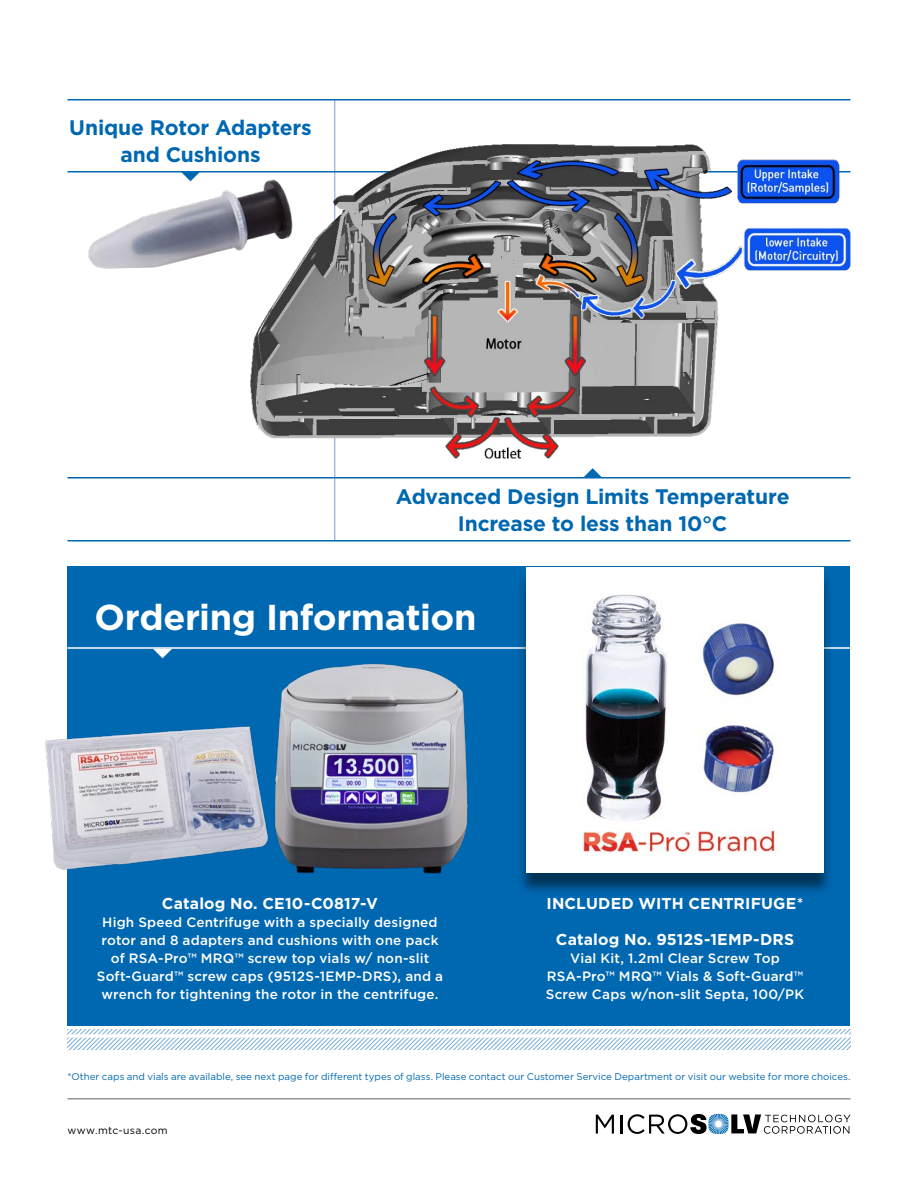
<style>
.page{position:relative;width:918px;height:1188px;background:#fff}
.page>*{position:absolute;margin:0;border:0;box-sizing:border-box;transform-origin:0 0}
.head{font:700 36px "Gotham";letter-spacing:-.01em;color:#fff}
.subhead_2{font:700 21px/27px "Gotham";letter-spacing:-.01em;color:#0067b1;text-align:center}
.body_copy{font:700 15.75px "Gotham";letter-spacing:.01em;color:#fff}
.body_copy-2{font:500 13.5px/18px "Gotham";letter-spacing:.015em;color:#fff;text-align:center}
.t1{font:10.35px "Gotham";letter-spacing:.035em;color:#000}
.footnote_size_copy{font:9.75px "Gotham";color:#0067b1}
.s1{font-weight:500}
</style>
<div class="page">
<svg style="left:68px;top:1029px;width:782px;height:20px"></svg>
<svg style="left:68px;top:1034px;width:782px;height:4px"></svg>
<div style="left:68px;top:567px;width:782px;height:459px;background:#0067b1"></div>
<img style="left:67px;top:99px;width:353px;height:295px">
<svg style="left:596px;top:1115px;width:18px;height:19px"></svg>
<svg style="left:620px;top:1115px;width:2px;height:19px"></svg>
<svg style="left:628px;top:1114px;width:223px;height:20px"></svg>
<hr style="left:68px;top:1098px;width:782px;height:2px;background:#939598">
<hr style="left:334px;top:100px;width:1px;height:442px;background:#7da0d2">
<hr style="left:68px;top:171px;width:782px;height:1px;background:#0067b1">
<hr style="left:68px;top:540px;width:782px;height:1px;background:#0067b1">
<hr style="left:68px;top:99px;width:782px;height:1px;background:#0067b1">
<hr style="left:68px;top:477px;width:782px;height:1px;background:#0067b1">
<img style="left:251px;top:144px;width:599px;height:314px">
<img style="left:45px;top:580px;width:423px;height:337px">
<svg style="left:181px;top:172px;width:19px;height:9px"></svg>
<svg style="left:584px;top:468px;width:18px;height:9px"></svg>
<hr style="left:68px;top:647px;width:782px;height:2px;background:#fff">
<svg style="left:153px;top:649px;width:19px;height:9px"></svg>
<div style="left:517px;top:571px;width:316px;height:325px;background:#000;opacity:.5"></div>
<img style="left:526px;top:567px;width:298px;height:306px">
<p class="subhead_2" style="left:69px;top:114px;width:244px">Unique Rotor Adapters and Cushions</p>
<p class="subhead_2" style="left:396px;top:483px;width:395px">Advanced Design Limits Temperature<br>Increase to less than 10°C</p>
<p class="head" style="left:94px;top:593px;width:384px">Ordering Information</p>
<p class="body_copy" style="left:162px;top:893px;width:218px">Catalog No. CE10-C0817-V</p>
<p class="body_copy-2" style="left:97px;top:913px;width:348px">High Speed Centrifuge with a specially designed rotor and 8 adapters and cushions with one pack of RSA-Pro™ MRQ™ screw top vials w/ non-slit Soft-Guard™ screw caps (9512S-1EMP-DRS), and a wrench for tightening the rotor in the centrifuge.</p>
<p class="body_copy" style="left:547px;top:893px;width:258px">INCLUDED WITH CENTRIFUGE<span class="s1">*</span></p>
<p class="body_copy" style="left:556px;top:929px;width:240px">Catalog No. 9512S-1EMP-DRS</p>
<p class="body_copy-2" style="left:546px;top:949px;width:260px">Vial Kit, 1.2ml Clear Screw Top<br>RSA-Pro™ MRQ™ Vials &amp; Soft-Guard™<br>Screw Caps w/non-slit Septa, 100/PK</p>
<p class="footnote_size_copy" style="left:68px;top:1070px;width:785px">*Other caps and vials are available, see next page for different types of glass. Please contact our Customer Service Department or visit our website for more choices.</p>
<p class="t1" style="left:68px;top:1123px;width:102px">www.mtc-usa.com</p>
</div>
